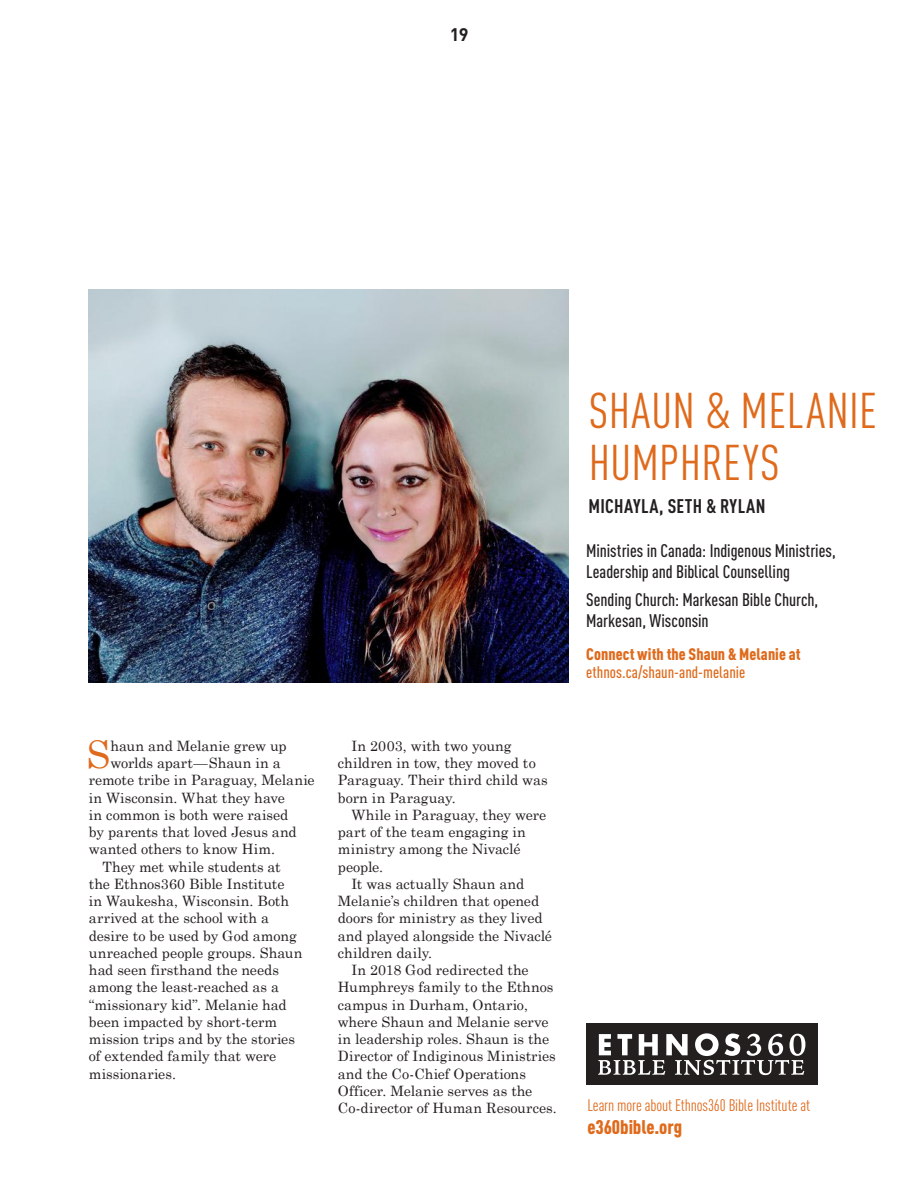
<style>
.page{position:relative;width:918px;height:1188px;background:#fff}
.page>*{position:absolute;margin:0;border:0;box-sizing:border-box;transform-origin:0 0}
.t1{font:condensed 49.5px/52.5px "DIN Pro";letter-spacing:.01em;color:#df6a1c}
.t2{font:38.1px "Century Schoolbook";color:#df6a1c}
.t3{font:700 condensed 19.5px "DIN Pro";letter-spacing:.025em;color:#241f1f}
.t4{font:900 condensed 19.5px "DIN Pro";color:#df6a1c}
.t5{font:500 condensed 18px/21px "DIN Pro";letter-spacing:-.005em;color:#241f1f}
.t6{font:700 18px "DIN Pro";color:#241f1f}
.t7{font:condensed 16.5px "DIN Pro";letter-spacing:-.005em;color:#df6a1c}
.t8{font:900 condensed 16.5px "DIN Pro";color:#df6a1c}
.t9{font:500 condensed 16.5px "DIN Pro";color:#df6a1c}
.t10{font:14.25px/17.2px "Century Schoolbook";color:#241f1f}
</style>
<div class="page">
<div style="left:587px;top:1023px;width:231px;height:62px;background:#241f1f"></div>
<img style="left:89px;top:290px;width:480px;height:392px">
<svg style="left:598px;top:1033px;width:207px;height:42px"></svg>
<p class="t6" style="left:450px;top:19px;width:20px">19</p>
<h2 class="t2" style="left:86px;top:730px;width:26px">S</h2>
<p class="t10" style="left:110px;top:737px;width:178px">haun and Melanie grew up</p>
<p class="t10" style="left:110px;top:754px;width:172px">worlds apart—Shaun in a</p>
<p class="t10" style="left:89px;top:771px;width:227px">remote tribe in Paraguay, Melanie</p>
<p class="t10" style="left:89px;top:788px;width:198px">in Wisconsin. What they have</p>
<p class="t10" style="left:89px;top:806px;width:201px">in common is both were raised</p>
<p class="t10" style="left:89px;top:823px;width:209px">by parents that loved Jesus and</p>
<p class="t10" style="left:89px;top:840px;width:188px">wanted others to know Him.</p>
<p class="t10" style="left:102px;top:857px;width:180px">They met while students at</p>
<p class="t10" style="left:89px;top:875px;width:197px">the Ethnos360 Bible Institute</p>
<p class="t10" style="left:89px;top:892px;width:202px">in Waukesha, Wisconsin. Both</p>
<p class="t10" style="left:89px;top:909px;width:182px">arrived at the school with a</p>
<p class="t10" style="left:89px;top:926px;width:209px">desire to be used by God among</p>
<p class="t10" style="left:89px;top:944px;width:215px">unreached people groups. Shaun</p>
<p class="t10" style="left:89px;top:961px;width:192px">had seen firsthand the needs</p>
<p class="t10" style="left:89px;top:978px;width:192px">among the least-reached as a</p>
<p class="t10" style="left:89px;top:995px;width:199px">“missionary kid”. Melanie had</p>
<p class="t10" style="left:89px;top:1013px;width:190px">been impacted by short-term</p>
<p class="t10" style="left:89px;top:1030px;width:208px">mission trips and by the stories</p>
<p class="t10" style="left:89px;top:1047px;width:189px">of extended family that were</p>
<p class="t10" style="left:89px;top:1064px;width:89px">missionaries.</p>
<p class="t10" style="left:338px;top:737px;width:211px;text-indent:14px">In 2003, with two young children in tow, they moved to<br>Paraguay. Their third child was born in Paraguay.</p>
<p class="t10" style="left:351px;top:806px;width:196px">While in Paraguay, they were</p>
<p class="t10" style="left:338px;top:823px;width:189px">part of the team engaging in</p>
<p class="t10" style="left:338px;top:840px;width:184px">ministry among the Nivaclé</p>
<p class="t10" style="left:338px;top:857px;width:47px">people.</p>
<p class="t10" style="left:351px;top:875px;width:174px">It was actually Shaun and</p>
<p class="t10" style="left:338px;top:892px;width:203px">Melanie’s children that opened</p>
<p class="t10" style="left:338px;top:909px;width:206px">doors for ministry as they lived</p>
<p class="t10" style="left:338px;top:926px;width:216px">and played alongside the Nivaclé</p>
<p class="t10" style="left:338px;top:944px;width:96px">children daily.</p>
<p class="t10" style="left:351px;top:961px;width:179px">In 2018 God redirected the</p>
<p class="t10" style="left:338px;top:978px;width:217px">Humphreys family to the Ethnos</p>
<p class="t10" style="left:338px;top:995px;width:192px">campus in Durham, Ontario,</p>
<p class="t10" style="left:338px;top:1013px;width:212px">where Shaun and Melanie serve</p>
<p class="t10" style="left:338px;top:1030px;width:213px">in leadership roles. Shaun is the</p>
<p class="t10" style="left:338px;top:1047px;width:219px">Director of Indiginous Ministries</p>
<p class="t10" style="left:338px;top:1064px;width:190px">and the Co-Chief Operations</p>
<p class="t10" style="left:338px;top:1082px;width:196px">Officer. Melanie serves as the</p>
<p class="t10" style="left:338px;top:1099px;width:220px">Co-director of Human Resources.</p>
<h1 class="t1" style="left:589px;top:380px;width:290px">SHAUN &amp; MELANIE<br>HUMPHREYS</h1>
<h3 class="t3" style="left:589px;top:491px;width:179px">MICHAYLA, SETH &amp; RYLAN</h3>
<p class="t5" style="left:586px;top:539px;width:251px">Ministries in Canada: Indigenous Ministries,<br>Leadership and Biblical Counselling</p>
<p class="t5" style="left:586px;top:588px;width:233px">Sending Church: Markesan Bible Church,<br>Markesan, Wisconsin</p>
<p class="t8" style="left:586px;top:642px;width:216px">Connect with the Shaun &amp; Melanie at</p>
<p class="t9" style="left:586px;top:660px;width:160px">ethnos.ca/shaun-and-melanie</p>
<p class="t7" style="left:587px;top:1093px;width:224px">Learn more about Ethnos360 Bible Institute at</p>
<h3 class="t4" style="left:587px;top:1112px;width:97px">e360bible.org</h3>
</div>
